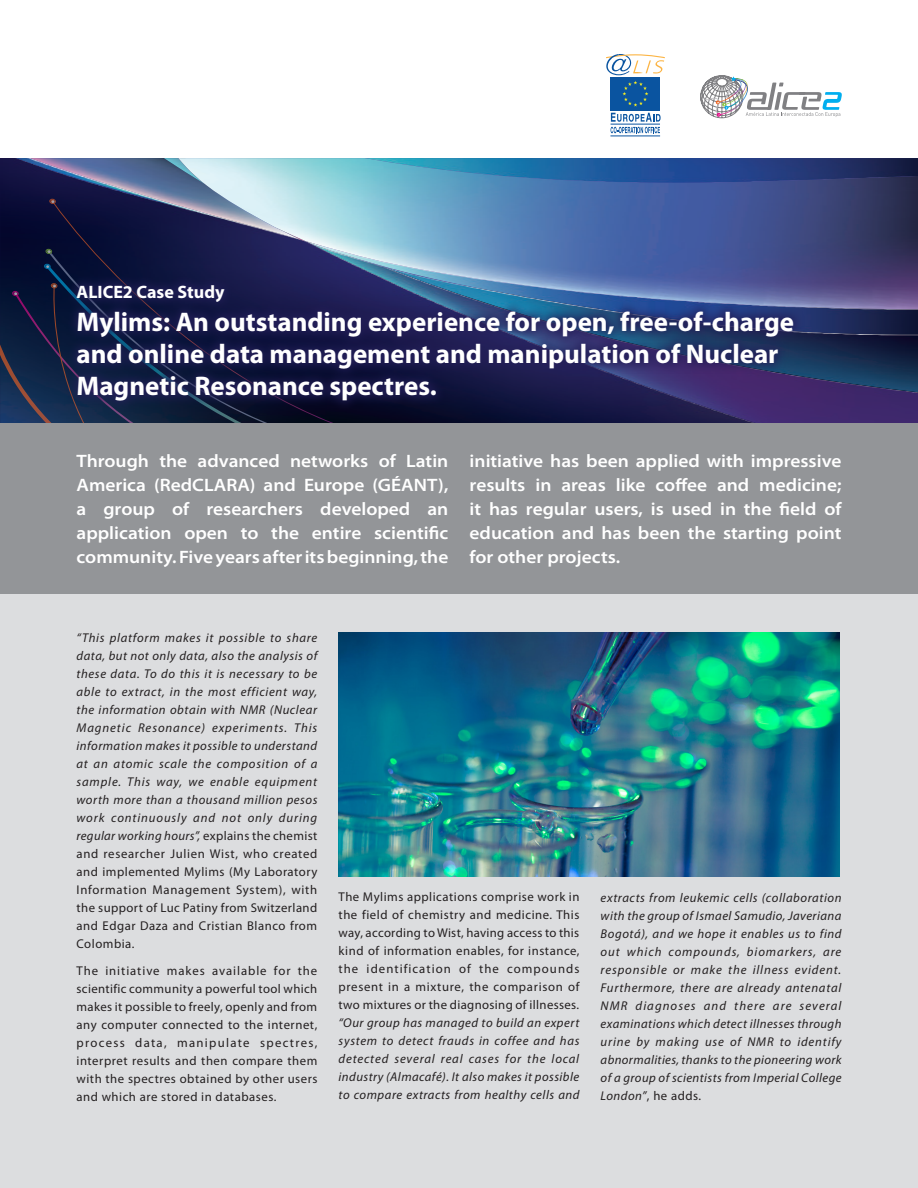
<style>
.page{position:relative;width:918px;height:1188px;background:#fff}
.page>*{position:absolute;margin:0;border:0;box-sizing:border-box;transform-origin:0 0}
.t1{font:700 27px/32.4px "Myriad Pro";color:#fff}
.t2{font:600 semi-expanded 18px/24px "Myriad Pro";color:#fff;text-align:justify}
.t3{font:700 18px "Myriad Pro";color:#fff}
.t4{font:italic 12.75px/18px "Myriad Pro";letter-spacing:.035em;color:#231f20;text-align:justify}
.t5{font:12.75px/18px "Myriad Pro";letter-spacing:.04em;color:#231f20;text-align:justify}
.s1{font-style:normal}
.s2{font-style:italic}
</style>
<div class="page">
<div style="left:821px;top:397px;width:97px;height:26px;background:#3f286c"></div>
<img style="left:821px;top:345px;width:97px;height:47px">
<svg style="left:6px;top:229px;width:912px;height:116px;background:#070d30"></svg>
<img style="left:821px;top:309px;width:97px;height:26px">
<img style="left:280px;top:158px;width:638px;height:151px">
<svg style="left:50px;top:203px;width:751px;height:49px;background:#5674a3"></svg>
<svg style="left:0;top:304px;width:49px;height:119px;background:#182747"></svg>
<svg style="left:49px;top:252px;width:772px;height:171px;background:#303e6b"></svg>
<svg style="left:12px;top:291px;width:7px;height:5px"></svg>
<svg style="left:51px;top:283px;width:6px;height:5px"></svg>
<svg style="left:44px;top:264px;width:7px;height:5px"></svg>
<svg style="left:46px;top:249px;width:6px;height:5px"></svg>
<svg style="left:0;top:158px;width:280px;height:71px;background:#556183"></svg>
<div style="left:0;top:474px;width:918px;height:714px;background:#dcdddf"></div>
<div style="left:0;top:423px;width:918px;height:171px;background:#939598"></div>
<svg style="left:66px;top:274px;width:739px;height:138px;background:#252c5f"></svg>
<div style="left:611px;top:77px;width:49px;height:34px;background:#0a54a0"></div>
<svg style="left:623px;top:81px;width:25px;height:26px"></svg>
<svg style="left:611px;top:113px;width:50px;height:20px"></svg>
<hr style="left:611px;top:124px;width:49px;height:1px;background:#0a54a0">
<hr style="left:610px;top:136px;width:50px;height:1px;background:#0a54a0">
<svg style="left:606px;top:54px;width:59px;height:21px"></svg>
<svg style="left:700px;top:76px;width:142px;height:42px"></svg>
<img style="left:339px;top:632px;width:501px;height:244px">
<p class="t3" style="left:77px;top:282px;width:149px">ALICE2 Case Study</p>
<p class="t1" style="left:77px;top:306px;width:719px">Mylims: An outstanding experience for open, free-of-charge and online data management and manipulation of Nuclear<br>Magnetic Resonance spectres.</p>
<p class="t2" style="left:77px;top:450px;width:373px">Through the advanced networks of Latin America (RedCLARA) and Europe (GÉANT), a group of researchers developed an application open to the entire scientific community. Five years after its beginning, the</p>
<p class="t2" style="left:470px;top:450px;width:373px">initiative has been applied with impressive results in areas like coffee and medicine; it has regular users, is used in the field of education and has been the starting point for other projects.</p>
<p class="t4" style="left:77px;top:629px;width:242px">“This platform makes it possible to share data, but not only data, also the analysis of these data. To do this it is necessary to be able to extract, in the most efficient way, the information obtain with NMR (Nuclear Magnetic Resonance) experiments. This information makes it possible to understand at an atomic scale the composition of a sample. This way, we enable equipment worth more than a thousand million pesos work continuously and not only during regular working hours”, <span class="s1">explains the chemist and researcher Julien Wist, who created and implemented Mylims (My Laboratory Information Management System), with the support of Luc Patiny from Switzerland and Edgar Daza and Cristian Blanco from Colombia.</span></p>
<p class="t5" style="left:77px;top:962px;width:242px">The initiative makes available for the scientific community a powerful tool which makes it possible to freely, openly and from any computer connected to the internet, process data, manipulate spectres, interpret results and then compare them with the spectres obtained by other users and which are stored in databases.</p>
<p class="t5" style="left:339px;top:888px;width:242px">The Mylims applications comprise work in the field of chemistry and medicine. This way, according to Wist, having access to this kind of information enables, for instance, the identification of the compounds present in a mixture, the comparison of two mixtures or the diagnosing of illnesses. <span class="s2">“Our group has managed to build an expert system to detect frauds in coffee and has detected several real cases for the local industry (Almacafé). It also makes it possible to compare extracts from healthy cells and</span></p>
<p class="t4" style="left:601px;top:889px;width:242px">extracts from leukemic cells (collaboration with the group of Ismael Samudio, Javeriana Bogotá), and we hope it enables us to find out which compounds, biomarkers, are responsible or make the illness evident.<br>Furthermore, there are already antenatal NMR diagnoses and there are several examinations which detect illnesses through urine by making use of NMR to identify abnormalities, thanks to the pioneering work of a group of scientists from Imperial College London”<span class="s1">, he adds.</span></p>
</div>
